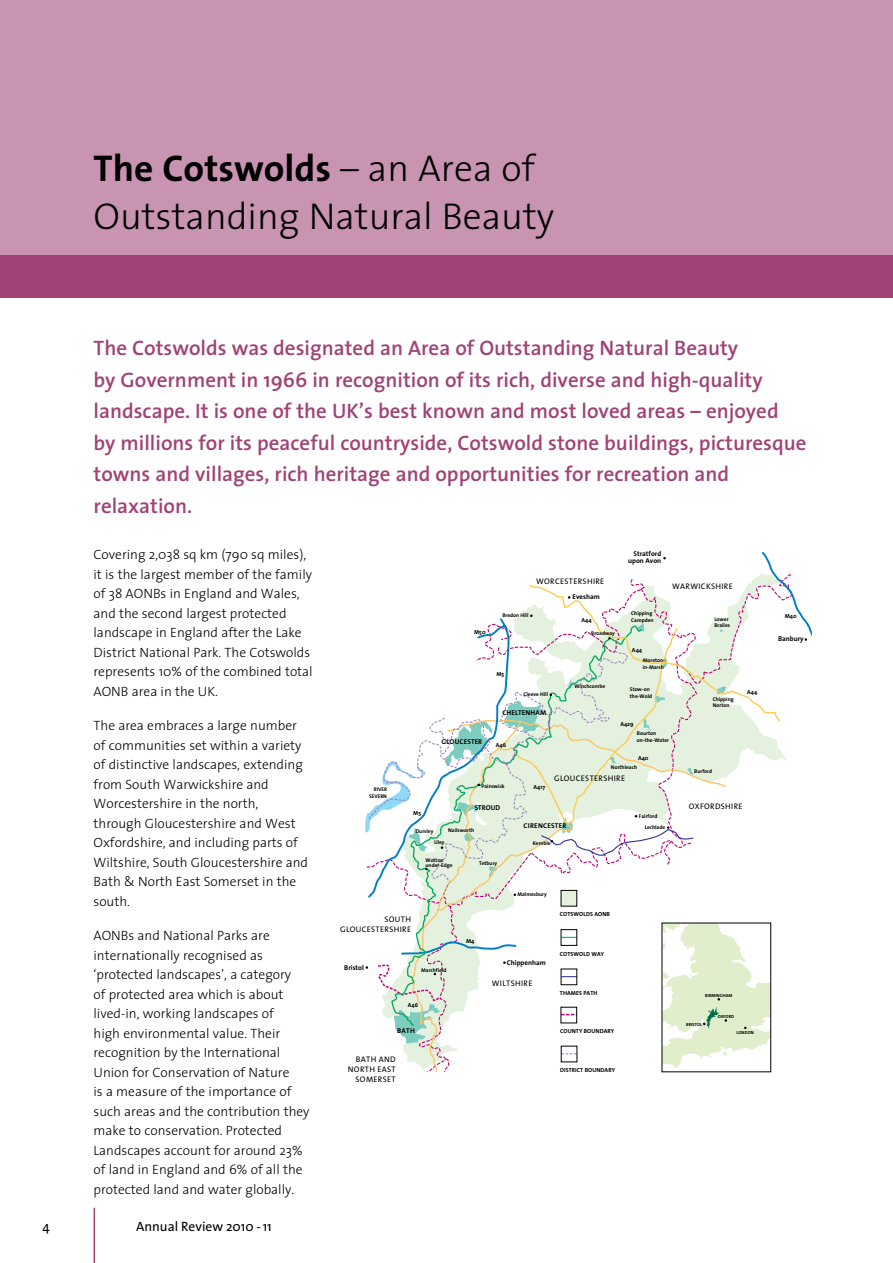
<style>
.page{position:relative;width:893px;height:1263px;background:#fff}
.page>*{position:absolute;margin:0;border:0;box-sizing:border-box;transform-origin:0 0}
.t1{font:300 37.5px/48px "The Sans";color:#000}
.t2{font:600 21px/31.5px "The Sans";color:#a04276}
.t3{font:300 13.5px/19.5px "The Sans";color:#000}
.t4{font:13.5px "The Sans";color:#000}
.t5{font:8.1px/9.8px "The Sans";letter-spacing:.04em;color:#000;text-align:right}
.t6{font:700 7.05px/7.4px "The Sans";color:#000;text-align:right}
.t7{font:700 7.05px "The Sans";letter-spacing:.02em;color:#000}
.t8{font:700 7.05px "The Sans";letter-spacing:.04em;color:#000}
.t9{font:700 5.85px "The Sans";letter-spacing:.01em;color:#000}
.t10{font:700 5.4px/6.4px "The Sans";color:#000}
.t11{font:700 5.25px/6.3px "The Sans";color:#000;text-align:right}
.t12{font:700 4.35px "The Sans";color:#000}
.s1{font-weight:700}
</style>
<div class="page">
<div style="left:0;top:0;width:893px;height:298px;background:#c994b2"></div>
<div style="left:0;top:255px;width:893px;height:43px;background:#a04276"></div>
<hr style="left:94px;top:1208px;width:1px;height:55px;background:#a04276">
<svg style="left:365px;top:551px;width:446px;height:522px"></svg>
<h1 class="t1" style="left:94px;top:143px;width:462px"><span class="s1">The Cotswolds</span> – an Area of<br>Outstanding Natural Beauty</h1>
<p class="t2" style="left:94px;top:332px;width:715px">The Cotswolds was designated an Area of Outstanding Natural Beauty<br>by Government in 1966 in recognition of its rich, diverse and high-quality landscape. It is one of the UK’s best known and most loved areas – enjoyed<br>by millions for its peaceful countryside, Cotswold stone buildings, picturesque towns and villages, rich heritage and opportunities for recreation and relaxation.</p>
<p class="t3" style="left:94px;top:544px;width:221px">Covering 2,038 sq km (790 sq miles), it is the largest member of the family of 38 AONBs in England and Wales, and the second largest protected landscape in England after the Lake District National Park. The Cotswolds represents 10% of the combined total AONB area in the UK.</p>
<p class="t3" style="left:94px;top:715px;width:216px">The area embraces a large number of communities set within a variety of distinctive landscapes, extending from South Warwickshire and<br>Worcestershire in the north, through Gloucestershire and West<br>Oxfordshire, and including parts of<br>Wiltshire, South Gloucestershire and<br>Bath &amp; North East Somerset in the south.</p>
<p class="t3" style="left:94px;top:925px;width:217px">AONBs and National Parks are internationally recognised as ‘protected landscapes’, a category<br>of protected area which is about lived-in, working landscapes of<br>high environmental value. Their recognition by the International Union for Conservation of Nature<br>is a measure of the importance of such areas and the contribution they make to conservation. Protected Landscapes account for around 23% of land in England and 6% of all the protected land and water globally.</p>
<p class="t6" style="left:628px;top:550px;width:35px">Stratford upon Avon</p>
<p class="t5" style="left:536px;top:576px;width:70px">WORCESTERSHIRE</p>
<p class="t5" style="left:672px;top:581px;width:62px">WARWICKSHIRE</p>
<p class="t6" style="left:572px;top:593px;width:29px">Evesham</p>
<p class="t10" style="left:631px;top:610px;width:24px">Chipping<br>Campden</p>
<p class="t9" style="left:785px;top:611px;width:14px">M40</p>
<p class="t10" style="left:502px;top:612px;width:28px">Bredon Hill</p>
<p class="t10" style="left:714px;top:616px;width:17px">Lower<br>Brailes</p>
<p class="t9" style="left:582px;top:615px;width:12px">A44</p>
<p class="t9" style="left:474px;top:627px;width:13px">M50</p>
<p class="t10" style="left:591px;top:630px;width:25px">Broadway</p>
<p class="t6" style="left:778px;top:635px;width:27px">Banbury</p>
<p class="t9" style="left:632px;top:645px;width:12px">A44</p>
<p class="t10" style="left:643px;top:657px;width:24px">Moreton&shy;in-Marsh</p>
<p class="t9" style="left:496px;top:669px;width:9px">M5</p>
<p class="t10" style="left:574px;top:683px;width:32px">Winchcombe</p>
<p class="t10" style="left:630px;top:686px;width:24px">Stow-on the-Wold</p>
<p class="t9" style="left:747px;top:687px;width:12px">A44</p>
<p class="t10" style="left:523px;top:691px;width:26px">Cleeve Hill</p>
<p class="t10" style="left:713px;top:696px;width:23px">Chipping<br>Norton</p>
<p class="t7" style="left:502px;top:707px;width:45px">CHELTENHAM</p>
<p class="t9" style="left:620px;top:719px;width:15px">A429</p>
<p class="t10" style="left:637px;top:730px;width:34px">Bourton on-the-Water</p>
<p class="t7" style="left:442px;top:736px;width:42px">GLOUCESTER</p>
<p class="t9" style="left:496px;top:740px;width:12px">A46</p>
<p class="t9" style="left:638px;top:753px;width:12px">A40</p>
<p class="t10" style="left:611px;top:764px;width:28px">Northleach</p>
<p class="t10" style="left:694px;top:767px;width:19px">Burford</p>
<p class="t5" style="left:554px;top:773px;width:72px">GLOUCESTERSHIRE</p>
<p class="t10" style="left:482px;top:782px;width:25px">Painswick</p>
<p class="t9" style="left:533px;top:782px;width:13px">A417</p>
<p class="t11" style="left:369px;top:786px;width:19px">RIVER<br>SEVERN</p>
<p class="t5" style="left:689px;top:801px;width:55px">OXFORDSHIRE</p>
<p class="t6" style="left:475px;top:803px;width:27px">STROUD</p>
<p class="t9" style="left:413px;top:808px;width:9px">M5</p>
<p class="t10" style="left:645px;top:811px;width:22px;line-height:10.8px;text-indent:-6px">Fairford<br>Lechlade</p>
<p class="t8" style="left:524px;top:820px;width:44px">CIRENCESTER</p>
<p class="t10" style="left:448px;top:827px;width:27px">Nailsworth</p>
<p class="t10" style="left:416px;top:828px;width:19px">Dursley</p>
<p class="t10" style="left:434px;top:839px;width:12px">Uley</p>
<p class="t10" style="left:533px;top:840px;width:19px">Kemble</p>
<p class="t10" style="left:426px;top:857px;width:29px;line-height:5.1px">Wotton under-Edge</p>
<p class="t10" style="left:479px;top:860px;width:20px">Tetbury</p>
<p class="t10" style="left:517px;top:891px;width:31px">Malmesbury</p>
<p class="t9" style="left:560px;top:909px;width:52px">COTSWOLDS AONB</p>
<p class="t5" style="left:340px;top:914px;width:72px">SOUTH<br>GLOUCESTERSHIRE</p>
<p class="t9" style="left:466px;top:936px;width:10px">M4</p>
<p class="t9" style="left:560px;top:949px;width:46px">COTSWOLD WAY</p>
<p class="t9" style="left:560px;top:988px;width:39px">THAMES PATH</p>
<p class="t6" style="left:507px;top:959px;width:40px">Chippenham</p>
<p class="t6" style="left:344px;top:963px;width:21px">Bristol</p>
<p class="t10" style="left:421px;top:966px;width:27px">Marshfield</p>
<p class="t5" style="left:492px;top:978px;width:42px">WILTSHIRE</p>
<p class="t12" style="left:705px;top:992px;width:29px">BIRMINGHAM</p>
<p class="t12" style="left:718px;top:1013px;width:18px">OXFORD</p>
<p class="t9" style="left:408px;top:1000px;width:12px">A46</p>
<p class="t12" style="left:686px;top:1020px;width:17px">BRISTOL</p>
<p class="t6" style="left:397px;top:1027px;width:19px">BATH</p>
<p class="t9" style="left:560px;top:1026px;width:56px">COUNTY BOUNDARY</p>
<p class="t12" style="left:737px;top:1028px;width:19px">LONDON</p>
<p class="t5" style="left:348px;top:1054px;width:49px">BATH AND<br>NORTH EAST<br>SOMERSET</p>
<p class="t9" style="left:560px;top:1065px;width:57px">DISTRICT BOUNDARY</p>
<p class="t4" style="left:43px;top:1215px;width:9px">4</p>
<p class="t4" style="left:136px;top:1215px;width:137px">Annual Review 2010 -11</p>
</div>
